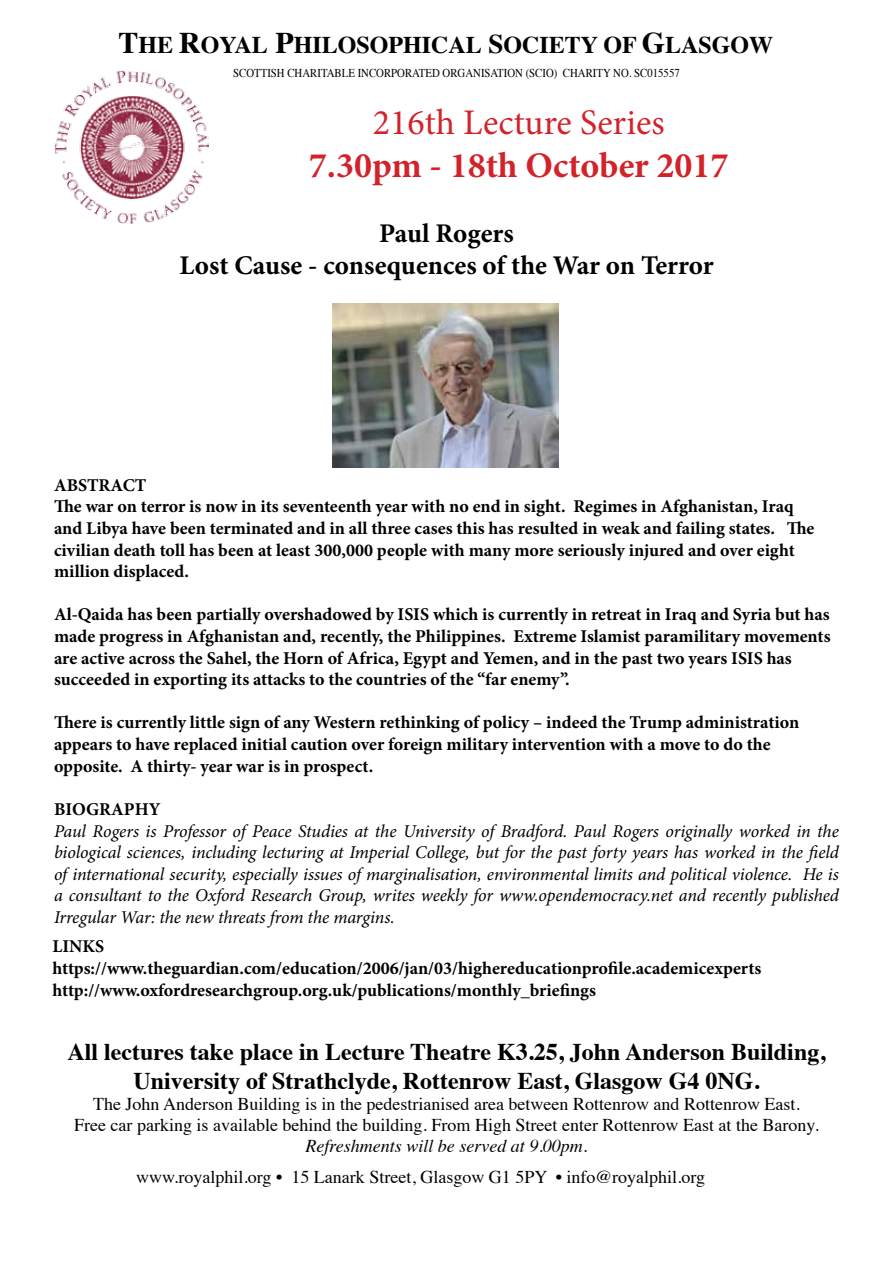
<style>
.page{position:relative;width:893px;height:1263px;background:#fff}
.page>*{position:absolute;margin:0;border:0;box-sizing:border-box;transform-origin:0 0}
.t1{font:700 36px "Minion Pro";color:#d2232a}
.t2{font:36px "Minion Pro";color:#d2232a}
.t3{font:700 27px/32.4px "Minion Pro";color:#000;text-align:center}
.t4{font:700 24px/28.8px "Times";color:#000;text-align:center}
.t5{font:700 18px/21.6px "Minion Pro";color:#000}
.t6{font:italic 18px/21.6px "Minion Pro";letter-spacing:-.01em;color:#000;text-align:justify}
.t7{font:18px/21px "Times";color:#000;text-align:center}
.t8{font:italic 18px "Times";color:#000}
.t9{font:12px "Times";color:#000;scale:.9 1}
.s1{font-size:30px}
.s2{font-size:27px}
</style>
<div class="page">
<img style="left:54px;top:71px;width:155px;height:153px">
<img style="left:333px;top:304px;width:225px;height:164px">
<h3 class="t4" style="left:118px;top:27px;width:656px"><span class="s1">T</span>HE <span class="s1">R</span>OYAL <span class="s1">P</span>HILOSOPHICAL <span class="s2">S</span>OCIETY OF <span class="s1">G</span>LASGOW</h3>
<p class="t9" style="left:233px;top:61px;width:498px">SCOTTISH CHARITABLE INCORPORATED ORGANISATION (SCIO) CHARITY NO. SC015557</p>
<h1 class="t2" style="left:373px;top:98px;width:293px">216th Lecture Series</h1>
<h1 class="t1" style="left:309px;top:140px;width:421px">7.30pm - 18th October 2017</h1>
<h2 class="t3" style="left:179px;top:217px;width:536px">Paul Rogers<br>Lost Cause - consequences of the War on Terror</h2>
<p class="t5" style="left:54px;top:474px;width:762px">ABSTRACT<br>The war on terror is now in its seventeenth year with no end in sight. Regimes in Afghanistan, Iraq and Libya have been terminated and in all three cases this has resulted in weak and failing states. The civilian death toll has been at least 300,000 people with many more seriously injured and over eight million displaced.</p>
<p class="t5" style="left:54px;top:604px;width:778px">Al-Qaida has been partially overshadowed by ISIS which is currently in retreat in Iraq and Syria but has made progress in Afghanistan and, recently, the Philippines. Extreme Islamist paramilitary movements are active across the Sahel, the Horn of Africa, Egypt and Yemen, and in the past two years ISIS has succeeded in exporting its attacks to the countries of the “far enemy”.</p>
<p class="t5" style="left:54px;top:712px;width:747px">There is currently little sign of any Western rethinking of policy – indeed the Trump administration appears to have replaced initial caution over foreign military intervention with a move to do the opposite. A thirty- year war is in prospect.</p>
<p class="t5" style="left:54px;top:798px;width:108px">BIOGRAPHY</p>
<p class="t6" style="left:54px;top:820px;width:786px">Paul Rogers is Professor of Peace Studies at the University of Bradford. Paul Rogers originally worked in the biological sciences, including lecturing at Imperial College, but for the past forty years has worked in the field of international security, especially issues of marginalisation, environmental limits and political violence. He is a consultant to the Oxford Research Group, writes weekly for www.opendemocracy.net and recently published Irregular War: the new threats from the margins.</p>
<p class="t5" style="left:53px;top:935px;width:710px">LINKS https://www.theguardian.com/education/2006/jan/03/highereducationprofile.academicexperts http://www.oxfordresearchgroup.org.uk/publications/monthly_briefings</p>
<h3 class="t4" style="left:68px;top:1035px;width:759px">All lectures take place in Lecture Theatre K3.25, John Anderson Building,<br>University of Strathclyde, Rottenrow East, Glasgow G4 0NG.</h3>
<p class="t7" style="left:74px;top:1091px;width:746px">The John Anderson Building is in the pedestrianised area between Rottenrow and Rottenrow East.<br>Free car parking is available behind the building. From High Street enter Rottenrow East at the Barony.</p>
<p class="t8" style="left:306px;top:1130px;width:283px">Refreshments will be served at 9.00pm.</p>
<p class="t7" style="left:136px;top:1165px;width:571px">www.royalphil.org • 15 Lanark Street, Glasgow G1 5PY • info@royalphil.org</p>
</div>
